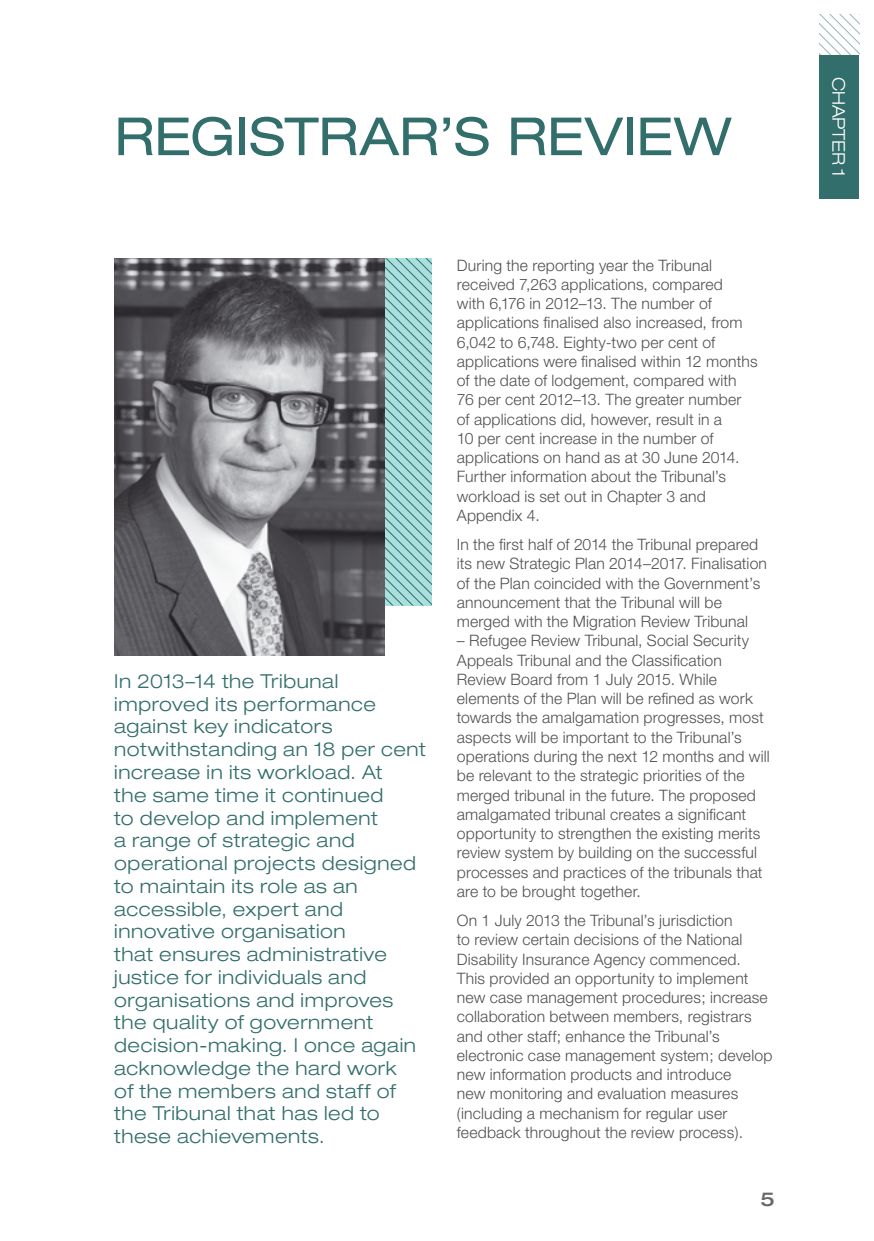
<style>
.page{position:relative;width:874px;height:1241px;background:#fff}
.page>*{position:absolute;margin:0;border:0;box-sizing:border-box;transform-origin:0 0}
.t1{font:expanded 52.5px "Helvetica Neue";color:#326e6b}
.Pull_Out_text{font:300 expanded 19.25px/22.8px "Helvetica Neue";letter-spacing:.03em;color:#326e6b}
.t2{font:500 expanded 19.25px "Helvetica Neue";color:#68676c}
.t3{font:300 expanded 17.5px "Helvetica Neue";letter-spacing:-.015em;color:#fff}
.Text{font:300 15.75px/19.2px "Helvetica Neue";letter-spacing:.01em;color:#504f53}
</style>
<div class="page">
<svg style="left:384px;top:258px;width:48px;height:347px"></svg>
<img style="left:114px;top:258px;width:270px;height:397px">
<div style="left:819px;top:55px;width:39px;height:143px;background:#326e6b"></div>
<svg style="left:819px;top:15px;width:39px;height:40px"></svg>
<h1 class="t1" style="left:114px;top:104px;width:618px">REGISTRAR’S REVIEW</h1>
<p class="Pull_Out_text" style="left:114px;top:669px;width:313px">In 2013–14 the Tribunal improved its performance against key indicators notwithstanding an 18 per cent increase in its workload. At<br>the same time it continued<br>to develop and implement<br>a range of strategic and operational projects designed to maintain its role as an accessible, expert and innovative organisation<br>that ensures administrative justice for individuals and organisations and improves the quality of government decision-making. I once again acknowledge the hard work<br>of the members and staff of the Tribunal that has led to these achievements.</p>
<p class="Text" style="left:456px;top:255px;width:302px">During the reporting year the Tribunal received 7,263 applications, compared<br>with 6,176 in 2012–13. The number of applications finalised also increased, from 6,042 to 6,748. Eighty-two per cent of applications were finalised within 12 months of the date of lodgement, compared with<br>76 per cent 2012–13. The greater number of applications did, however, result in a<br>10 per cent increase in the number of applications on hand as at 30 June 2014.<br>Further information about the Tribunal’s workload is set out in Chapter 3 and Appendix 4.</p>
<p class="Text" style="left:456px;top:534px;width:311px">In the first half of 2014 the Tribunal prepared its new Strategic Plan 2014–2017. Finalisation of the Plan coincided with the Government’s announcement that the Tribunal will be merged with the Migration Review Tribunal</p>
<p class="Text" style="left:456px;top:630px;width:314px">– Refugee Review Tribunal, Social Security Appeals Tribunal and the Classification Review Board from 1 July 2015. While elements of the Plan will be refined as work towards the amalgamation progresses, most aspects will be important to the Tribunal’s operations during the next 12 months and will be relevant to the strategic priorities of the merged tribunal in the future. The proposed amalgamated tribunal creates a significant opportunity to strengthen the existing merits review system by building on the successful processes and practices of the tribunals that are to be brought together.</p>
<p class="Text" style="left:456px;top:910px;width:317px">On 1 July 2013 the Tribunal’s jurisdiction<br>to review certain decisions of the National Disability Insurance Agency commenced.<br>This provided an opportunity to implement new case management procedures; increase collaboration between members, registrars and other staff; enhance the Tribunal’s electronic case management system; develop new information products and introduce<br>new monitoring and evaluation measures (including a mechanism for regular user feedback throughout the review process).</p>
<p class="t2" style="left:760px;top:1187px;width:16px">5</p>
<p class="t3" style="left:848px;top:77px;width:101px;rotate:90deg">CHAPTER 1</p>
</div>
